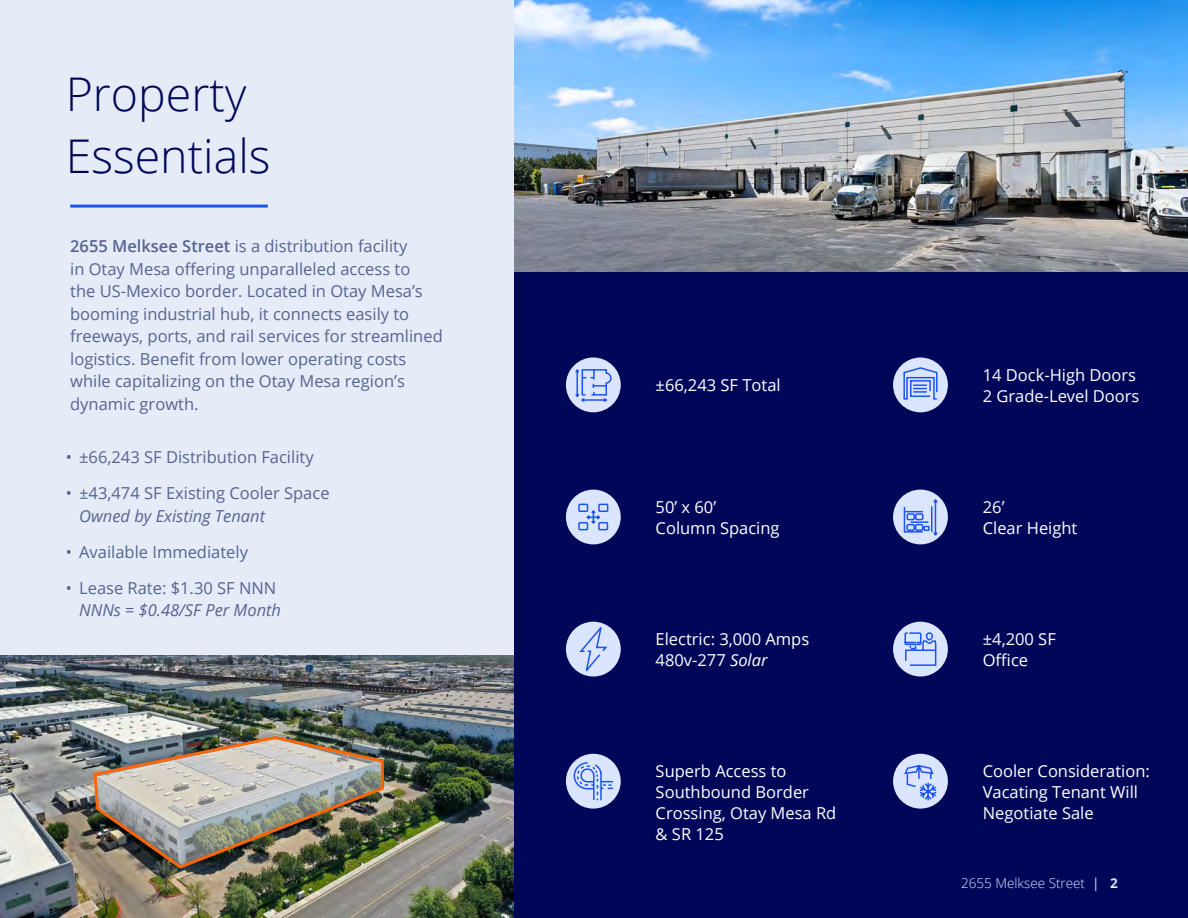
<style>
.page{position:relative;width:1188px;height:918px;background:#fff}
.page>*{position:absolute;margin:0;border:0;box-sizing:border-box;transform-origin:0 0}
.t1{font:300 46.5px/61.5px "Open Sans";color:#000759}
.t2{font:16.5px/22.5px "Open Sans";color:#56648f}
.t3{font:16.5px/21px "Open Sans";color:#fff}
.t4{font:italic 16.5px "Open Sans";color:#56648f}
.t5{font:300 13.5px "Open Sans";color:#dbe5ff}
.s1{font-weight:600}
.s2{font-style:italic}
.s3{font-weight:400}
.s4{font-weight:700}
</style>
<div class="page">
<div style="left:0;top:0;width:515px;height:918px;background:#e6ebf8"></div>
<img style="left:0;top:655px;width:515px;height:263px">
<div style="left:515px;top:265px;width:673px;height:653px;background:#000759"></div>
<hr style="left:70px;top:205px;width:198px;height:3px;background:#1c54f4">
<img style="left:515px;top:0;width:673px;height:272px">
<div style="left:566px;top:490px;width:55px;height:54px;background:#dbe5ff;border-radius:50%"></div>
<div style="left:893px;top:490px;width:55px;height:54px;background:#dbe5ff;border-radius:50%"></div>
<div style="left:566px;top:622px;width:55px;height:55px;background:#dbe5ff;border-radius:50%"></div>
<div style="left:893px;top:622px;width:55px;height:55px;background:#dbe5ff;border-radius:50%"></div>
<div style="left:566px;top:754px;width:55px;height:55px;background:#dbe5ff;border-radius:50%"></div>
<div style="left:893px;top:754px;width:55px;height:55px;background:#dbe5ff;border-radius:50%"></div>
<div style="left:566px;top:358px;width:55px;height:54px;background:#dbe5ff;border-radius:50%"></div>
<div style="left:893px;top:358px;width:55px;height:54px;background:#dbe5ff;border-radius:50%"></div>
<svg style="left:573px;top:761px;width:42px;height:41px"></svg>
<svg style="left:903px;top:367px;width:35px;height:33px"></svg>
<svg style="left:904px;top:632px;width:33px;height:34px"></svg>
<svg style="left:578px;top:622px;width:31px;height:54px"></svg>
<svg style="left:903px;top:499px;width:35px;height:37px"></svg>
<svg style="left:574px;top:369px;width:38px;height:36px"></svg>
<svg style="left:904px;top:765px;width:33px;height:36px"></svg>
<svg style="left:578px;top:503px;width:31px;height:28px"></svg>
<img style="left:92px;top:734px;width:293px;height:136px">
<h1 class="t1" style="left:66px;top:62px;width:206px">Property<br>Essentials</h1>
<p class="t2" style="left:70px;top:235px;width:374px"><span class="s1">2655 Melksee Street</span> is a distribution facility<br>in Otay Mesa offering unparalleled access to<br>the US-Mexico border. Located in Otay Mesa’s booming industrial hub, it connects easily to freeways, ports, and rail services for streamlined logistics. Benefit from lower operating costs while capitalizing on the Otay Mesa region’s dynamic growth.</p>
<p class="t2" style="left:66px;top:446px;width:249px">• ±66,243 SF Distribution Facility</p>
<p class="t2" style="left:66px;top:482px;width:265px">• ±43,474 SF Existing Cooler Space</p>
<p class="t4" style="left:79px;top:504px;width:187px">Owned by Existing Tenant</p>
<p class="t2" style="left:66px;top:540px;width:184px">• Available Immediately</p>
<p class="t2" style="left:66px;top:576px;width:212px">• Lease Rate: $1.30 SF NNN</p>
<p class="t4" style="left:79px;top:599px;width:203px">NNNs = $0.48/SF Per Month</p>
<p class="t3" style="left:656px;top:374px;width:127px">±66,243 SF Total</p>
<p class="t3" style="left:983px;top:364px;width:158px">14 Dock-High Doors<br>2 Grade-Level Doors</p>
<p class="t3" style="left:656px;top:496px;width:125px">50’ x 60’<br>Column Spacing</p>
<p class="t3" style="left:983px;top:496px;width:96px">26’<br>Clear Height</p>
<p class="t3" style="left:656px;top:628px;width:155px">Electric: 3,000 Amps<br>480v-277 <span class="s2">Solar</span></p>
<p class="t3" style="left:983px;top:628px;width:75px">±4,200 SF<br>Office</p>
<p class="t3" style="left:656px;top:760px;width:182px">Superb Access to<br>Southbound Border<br>Crossing, Otay Mesa Rd &amp; SR 125</p>
<p class="t3" style="left:983px;top:760px;width:169px">Cooler Consideration:<br>Vacating Tenant Will<br>Negotiate Sale</p>
<p class="t5" style="left:961px;top:874px;width:158px">2655 Melksee Street <span class="s3">|</span> <span class="s4">2</span></p>
</div>
